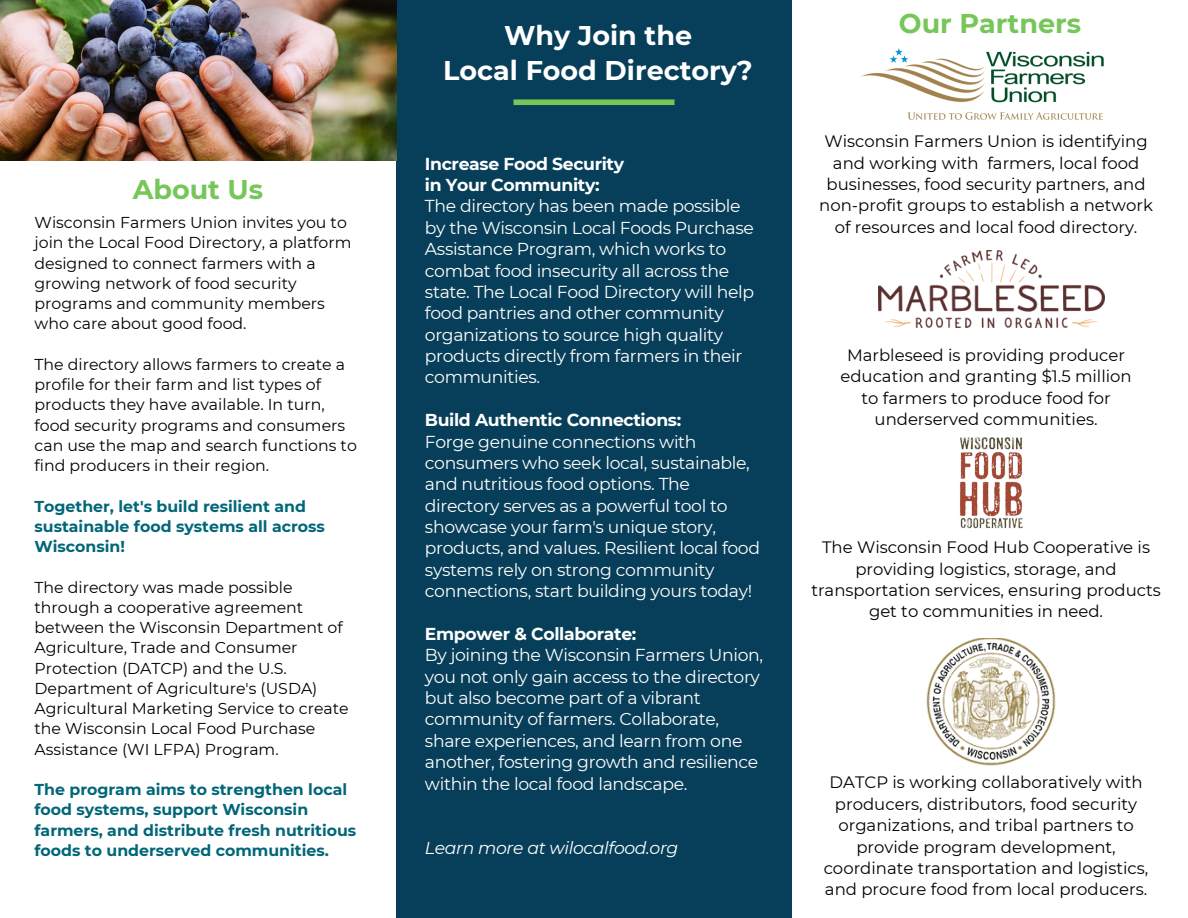
<style>
.page{position:relative;width:1188px;height:918px;background:#fff}
.page>*{position:absolute;margin:0;border:0;box-sizing:border-box;transform-origin:0 0}
.t1{font:700 27px "Montserrat";color:#fff}
.t2{font:700 27px "Montserrat";color:#76c659}
.t3{font:17.25px/21.3px "Montserrat";letter-spacing:-.02em;color:#fff}
.t4{font:700 17.25px "Montserrat";letter-spacing:-.02em;color:#fff}
.t5{font:italic 17.25px "Montserrat";letter-spacing:-.02em;color:#fff}
.t6{font:16.5px/21.3px "Montserrat";color:#000;text-align:center}
.t7{font:15.75px/20.2px "Montserrat";color:#000}
.t8{font:700 15.75px/20.2px "Montserrat";color:#006678}
</style>
<div class="page">
<div style="left:396px;top:0;width:396px;height:918px;background:#073e59"></div>
<img style="left:0;top:0;width:396px;height:161px">
<div style="left:513px;top:99px;width:162px;height:6px;background:#76c659"></div>
<img style="left:860px;top:49px;width:244px;height:71px">
<img style="left:926px;top:638px;width:130px;height:128px">
<img style="left:878px;top:251px;width:227px;height:76px">
<img style="left:959px;top:437px;width:64px;height:92px">
<p class="t2" style="left:133px;top:173px;width:132px">About Us</p>
<p class="t7" style="left:35px;top:212px;width:318px">Wisconsin Farmers Union invites you to join the Local Food Directory, a platform designed to connect farmers with a growing network of food security programs and community members who care about good food.</p>
<p class="t7" style="left:35px;top:354px;width:324px">The directory allows farmers to create a profile for their farm and list types of products they have available. In turn, food security programs and consumers can use the map and search functions to find producers in their region.</p>
<p class="t8" style="left:35px;top:496px;width:292px">Together, let's build resilient and sustainable food systems all across<br>Wisconsin!</p>
<p class="t7" style="left:35px;top:577px;width:316px">The directory was made possible through a cooperative agreement between the Wisconsin Department of Agriculture, Trade and Consumer Protection (DATCP) and the U.S.<br>Department of Agriculture's (USDA)<br>Agricultural Marketing Service to create the Wisconsin Local Food Purchase Assistance (WI LFPA) Program.</p>
<p class="t8" style="left:35px;top:779px;width:323px">The program aims to strengthen local food systems, support Wisconsin farmers, and distribute fresh nutritious foods to underserved communities.</p>
<p class="t1" style="left:504px;top:19px;width:190px">Why Join the</p>
<p class="t1" style="left:443px;top:54px;width:311px">Local Food Directory?</p>
<p class="t4" style="left:425px;top:153px;width:201px">Increase Food Security</p>
<p class="t4" style="left:425px;top:174px;width:176px">in Your Community:</p>
<p class="t3" style="left:425px;top:196px;width:331px">The directory has been made possible by the Wisconsin Local Foods Purchase Assistance Program, which works to combat food insecurity all across the state. The Local Food Directory will help food pantries and other community organizations to source high quality products directly from farmers in their communities.</p>
<p class="t4" style="left:425px;top:409px;width:258px">Build Authentic Connections:</p>
<p class="t3" style="left:425px;top:431px;width:337px">Forge genuine connections with consumers who seek local, sustainable, and nutritious food options. The directory serves as a powerful tool to showcase your farm's unique story, products, and values. Resilient local food systems rely on strong community connections, start building yours today!</p>
<p class="t4" style="left:425px;top:623px;width:213px">Empower &amp; Collaborate:</p>
<p class="t3" style="left:425px;top:644px;width:340px">By joining the Wisconsin Farmers Union, you not only gain access to the directory but also become part of a vibrant community of farmers. Collaborate, share experiences, and learn from one another, fostering growth and resilience within the local food landscape.</p>
<p class="t5" style="left:425px;top:837px;width:255px">Learn more at wilocalfood.org</p>
<p class="t2" style="left:899px;top:7px;width:184px">Our Partners</p>
<p class="t6" style="left:819px;top:131px;width:335px">Wisconsin Farmers Union is identifying and working with farmers, local food businesses, food security partners, and non-profit groups to establish a network of resources and local food directory.</p>
<p class="t6" style="left:840px;top:344px;width:293px">Marbleseed is providing producer education and granting $1.5 million</p>
<p class="t6" style="left:861px;top:387px;width:251px">to farmers to produce food for underserved communities.</p>
<p class="t6" style="left:811px;top:537px;width:351px">The Wisconsin Food Hub Cooperative is providing logistics, storage, and transportation services, ensuring products get to communities in need.</p>
<p class="t6" style="left:824px;top:772px;width:326px">DATCP is working collaboratively with producers, distributors, food security organizations, and tribal partners to provide program development, coordinate transportation and logistics, and procure food from local producers.</p>
</div>
